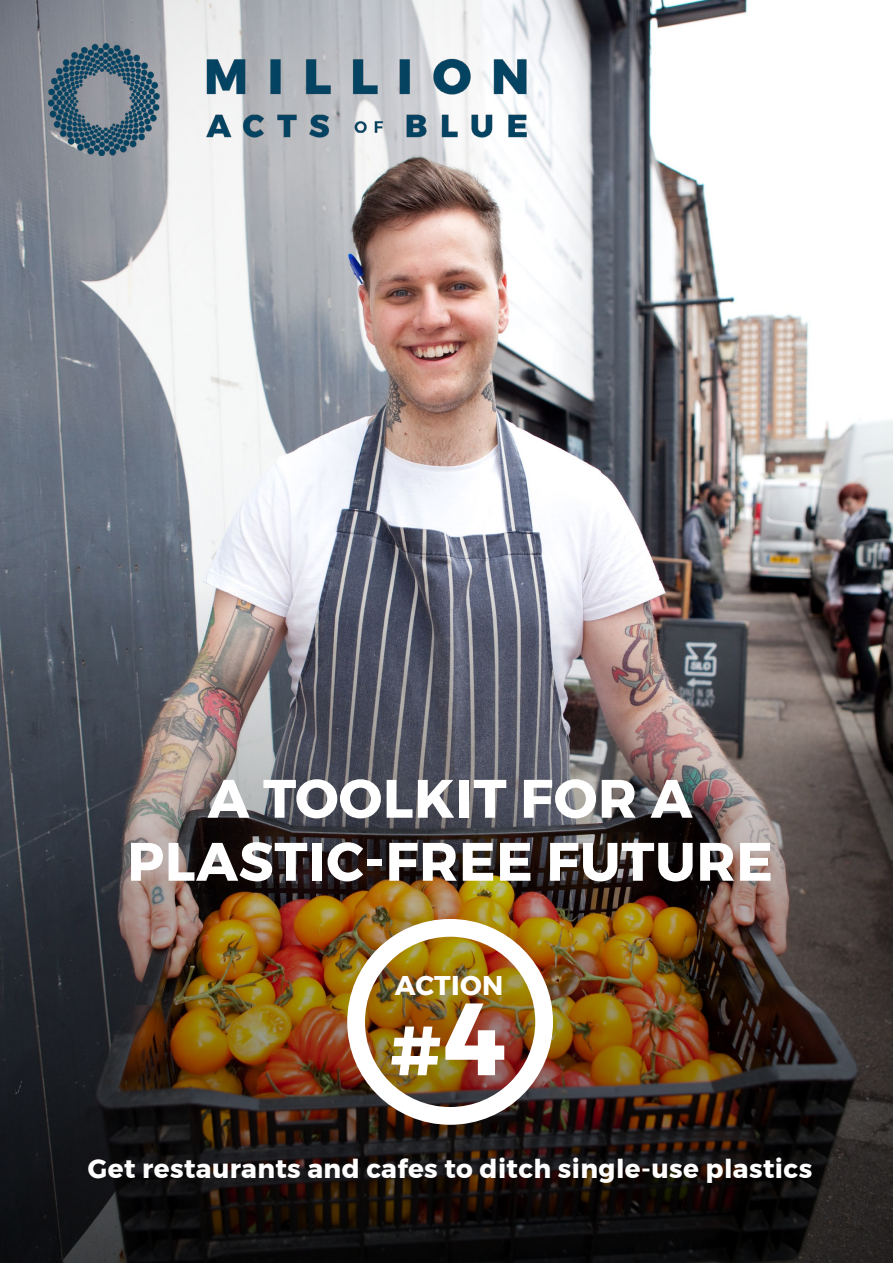
<style>
.page{position:relative;width:893px;height:1263px;background:#fff}
.page>*{position:absolute;margin:0;border:0;box-sizing:border-box;transform-origin:0 0}
.t1{font:700 69.45px "Montserrat";color:#fff}
.t2{font:700 54px/63px "Montserrat";letter-spacing:.015em;color:#fff;text-align:center}
.t3{font:700 27px "Montserrat";letter-spacing:.01em;color:#fff}
.t4{font:700 26.25px "Montserrat";letter-spacing:.015em;color:#fff}
.s1{font-size:102.45px}
</style>
<div class="page">
<img style="left:0;top:0;width:748px;height:168px">
<img style="left:0;top:168px;width:893px;height:1095px">
<div style="left:347px;top:919px;width:206px;height:206px;border:18px solid #fff;border-radius:50%"></div>
<img style="left:49px;top:44px;width:501px;height:112px">
<h2 class="t2" style="left:127px;top:767px;width:647px">A TOOLKIT FOR A<br>PLASTIC-FREE FUTURE</h2>
<p class="t3" style="left:395px;top:963px;width:110px">ACTION</p>
<h1 class="t1" style="left:390px;top:995px;width:119px">#<span class="s1">4</span></h1>
<p class="t4" style="left:88px;top:1147px;width:726px">Get restaurants and cafes to ditch single-use plastics</p>
</div>
